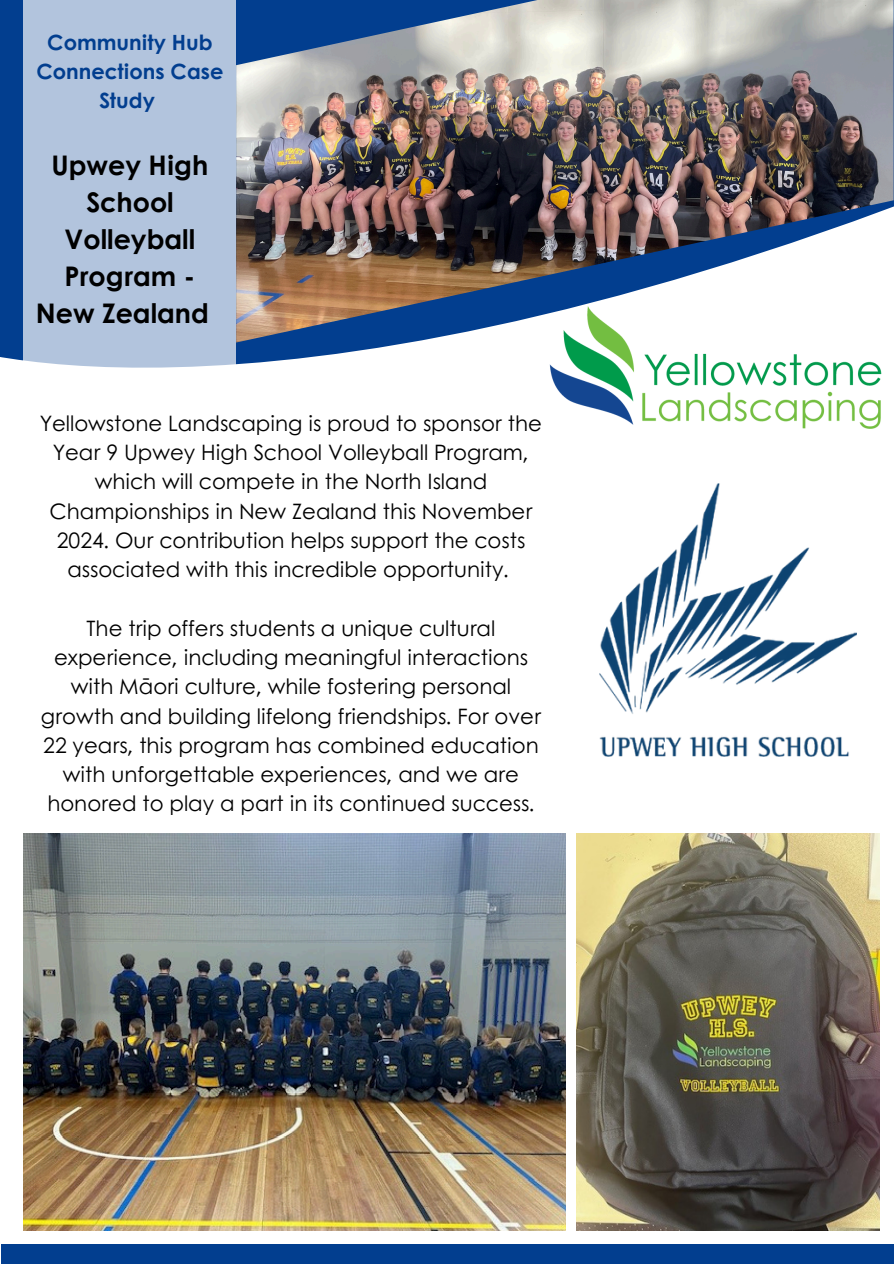
<style>
.page{position:relative;width:894px;height:1264px;background:#fff}
.page>*{position:absolute;margin:0;border:0;box-sizing:border-box;transform-origin:0 0}
.t1{font:700 27px/37.2px "Century Gothic";color:#000;text-align:center}
.t2{font:21.3px/29.2px "Century Gothic";color:#000;text-align:center}
.t3{font:700 21px/29.2px "Century Gothic";color:#023e8f;text-align:center}
</style>
<div class="page">
<div style="left:1px;top:1244px;width:892px;height:19px;background:#023e8f"></div>
<svg style="left:0;top:0;width:857px;height:637px"></svg>
<img style="left:236px;top:0;width:657px;height:342px">
<div style="left:24px;top:0;width:212px;height:383px;background:#b2c4dd"></div>
<img style="left:537px;top:293px;width:355px;height:148px">
<img style="left:576px;top:833px;width:303px;height:397px">
<img style="left:24px;top:833px;width:541px;height:397px">
<img style="left:599px;top:483px;width:256px;height:273px">
<p class="t3" style="left:36px;top:26px;width:188px">Community Hub<br>Connections Case<br>Study</p>
<p class="t1" style="left:36px;top:145px;width:174px">Upwey High<br>School<br>Volleyball<br>Program -<br>New Zealand</p>
<p class="t2" style="left:40px;top:407px;width:503px">Yellowstone Landscaping is proud to sponsor the Year 9 Upwey High School Volleyball Program, which will compete in the North Island Championships in New Zealand this November 2024. Our contribution helps support the costs associated with this incredible opportunity.</p>
<p class="t2" style="left:41px;top:612px;width:501px">The trip offers students a unique cultural experience, including meaningful interactions with Māori culture, while fostering personal growth and building lifelong friendships. For over 22 years, this program has combined education with unforgettable experiences, and we are honored to play a part in its continued success.</p>
</div>
